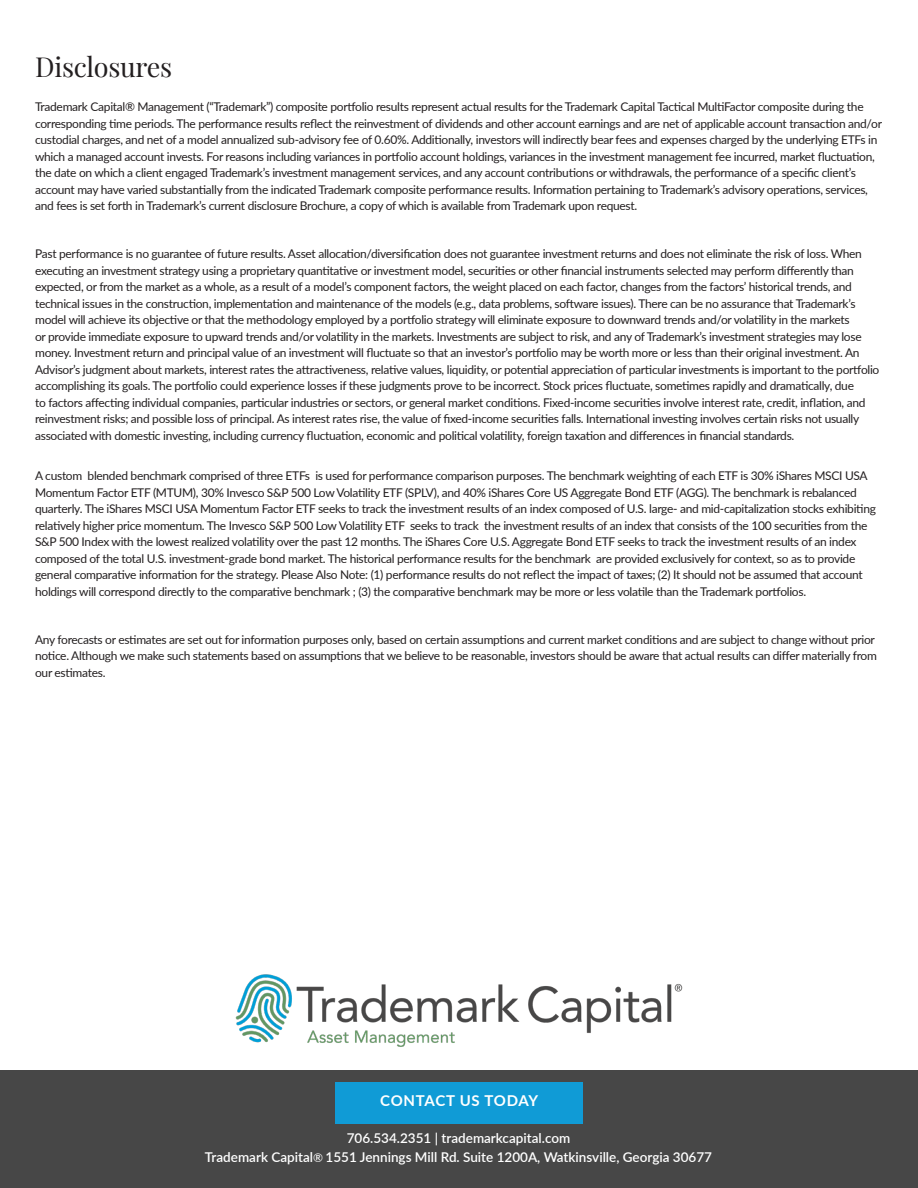
<style>
.page{position:relative;width:918px;height:1188px;background:#fff}
.page>*{position:absolute;margin:0;border:0;box-sizing:border-box;transform-origin:0 0}
.t1{font:27px "Playfair Display";letter-spacing:-.01em;color:#231f20}
.t2{font:700 15px "Lato";letter-spacing:.035em;color:#fff}
.t3{font:600 13.5px "Lato";color:#fff}
.t4{font:12px/16.5px "Lato";letter-spacing:-.025em;color:#231f20}
.s1{font-weight:400;font-size:12px}
</style>
<div class="page">
<div style="left:0;top:1070px;width:918px;height:118px;background:#474747"></div>
<div style="left:335px;top:1082px;width:248px;height:41px;background:#109bd6"></div>
<img style="left:235px;top:974px;width:448px;height:73px">
<p class="t1" style="left:35px;top:46px;width:139px">Disclosures</p>
<p class="t4" style="left:35px;top:98px;width:848px">Trademark Capital® Management (“Trademark”) composite portfolio results represent actual results for the Trademark Capital Tactical MultiFactor composite during the corresponding time periods. The performance results reflect the reinvestment of dividends and other account earnings and are net of applicable account transaction and/or custodial charges, and net of a model annualized sub-advisory fee of 0.60%. Additionally, investors will indirectly bear fees and expenses charged by the underlying ETFs in which a managed account invests. For reasons including variances in portfolio account holdings, variances in the investment management fee incurred, market fluctuation, the date on which a client engaged Trademark’s investment management services, and any account contributions or withdrawals, the performance of a specific client’s account may have varied substantially from the indicated Trademark composite performance results. Information pertaining to Trademark’s advisory operations, services, and fees is set forth in Trademark’s current disclosure Brochure, a copy of which is available from Trademark upon request.</p>
<p class="t4" style="left:35px;top:245px;width:846px">Past performance is no guarantee of future results. Asset allocation/diversification does not guarantee investment returns and does not eliminate the risk of loss. When executing an investment strategy using a proprietary quantitative or investment model, securities or other financial instruments selected may perform differently than expected, or from the market as a whole, as a result of a model’s component factors, the weight placed on each factor, changes from the factors’ historical trends, and technical issues in the construction, implementation and maintenance of the models (e.g., data problems, software issues). There can be no assurance that Trademark’s model will achieve its objective or that the methodology employed by a portfolio strategy will eliminate exposure to downward trends and/or volatility in the markets<br>or provide immediate exposure to upward trends and/or volatility in the markets. Investments are subject to risk, and any of Trademark’s investment strategies may lose money. Investment return and principal value of an investment will fluctuate so that an investor’s portfolio may be worth more or less than their original investment. An Advisor’s judgment about markets, interest rates the attractiveness, relative values, liquidity, or potential appreciation of particular investments is important to the portfolio accomplishing its goals. The portfolio could experience losses if these judgments prove to be incorrect. Stock prices fluctuate, sometimes rapidly and dramatically, due<br>to factors affecting individual companies, particular industries or sectors, or general market conditions. Fixed-income securities involve interest rate, credit, inflation, and reinvestment risks; and possible loss of principal. As interest rates rise, the value of fixed-income securities falls. International investing involves certain risks not usually associated with domestic investing, including currency fluctuation, economic and political volatility, foreign taxation and differences in financial standards.</p>
<p class="t4" style="left:35px;top:467px;width:842px">A custom blended benchmark comprised of three ETFs is used for performance comparison purposes. The benchmark weighting of each ETF is 30% iShares MSCI USA Momentum Factor ETF (MTUM), 30% Invesco S&amp;P 500 Low Volatility ETF (SPLV), and 40% iShares Core US Aggregate Bond ETF (AGG). The benchmark is rebalanced quarterly. The iShares MSCI USA Momentum Factor ETF seeks to track the investment results of an index composed of U.S. large- and mid-capitalization stocks exhibiting relatively higher price momentum. The Invesco S&amp;P 500 Low Volatility ETF seeks to track the investment results of an index that consists of the 100 securities from the S&amp;P 500 Index with the lowest realized volatility over the past 12 months. The iShares Core U.S. Aggregate Bond ETF seeks to track the investment results of an index composed of the total U.S. investment-grade bond market. The historical performance results for the benchmark are provided exclusively for context, so as to provide general comparative information for the strategy. Please Also Note: (1) performance results do not reflect the impact of taxes; (2) It should not be assumed that account holdings will correspond directly to the comparative benchmark ; (3) the comparative benchmark may be more or less volatile than the Trademark portfolios.</p>
<p class="t4" style="left:35px;top:631px;width:843px">Any forecasts or estimates are set out for information purposes only, based on certain assumptions and current market conditions and are subject to change without prior notice. Although we make such statements based on assumptions that we believe to be reasonable, investors should be aware that actual results can differ materially from our estimates.</p>
<p class="t2" style="left:380px;top:1090px;width:160px">CONTACT US TODAY</p>
<p class="t3" style="left:347px;top:1128px;width:225px">706.534.2351 | trademarkcapital.com</p>
<p class="t3" style="left:205px;top:1147px;width:509px">Trademark Capital<span class="s1">®</span> 1551 Jennings Mill Rd. Suite 1200A, Watkinsville, Georgia 30677</p>
</div>
